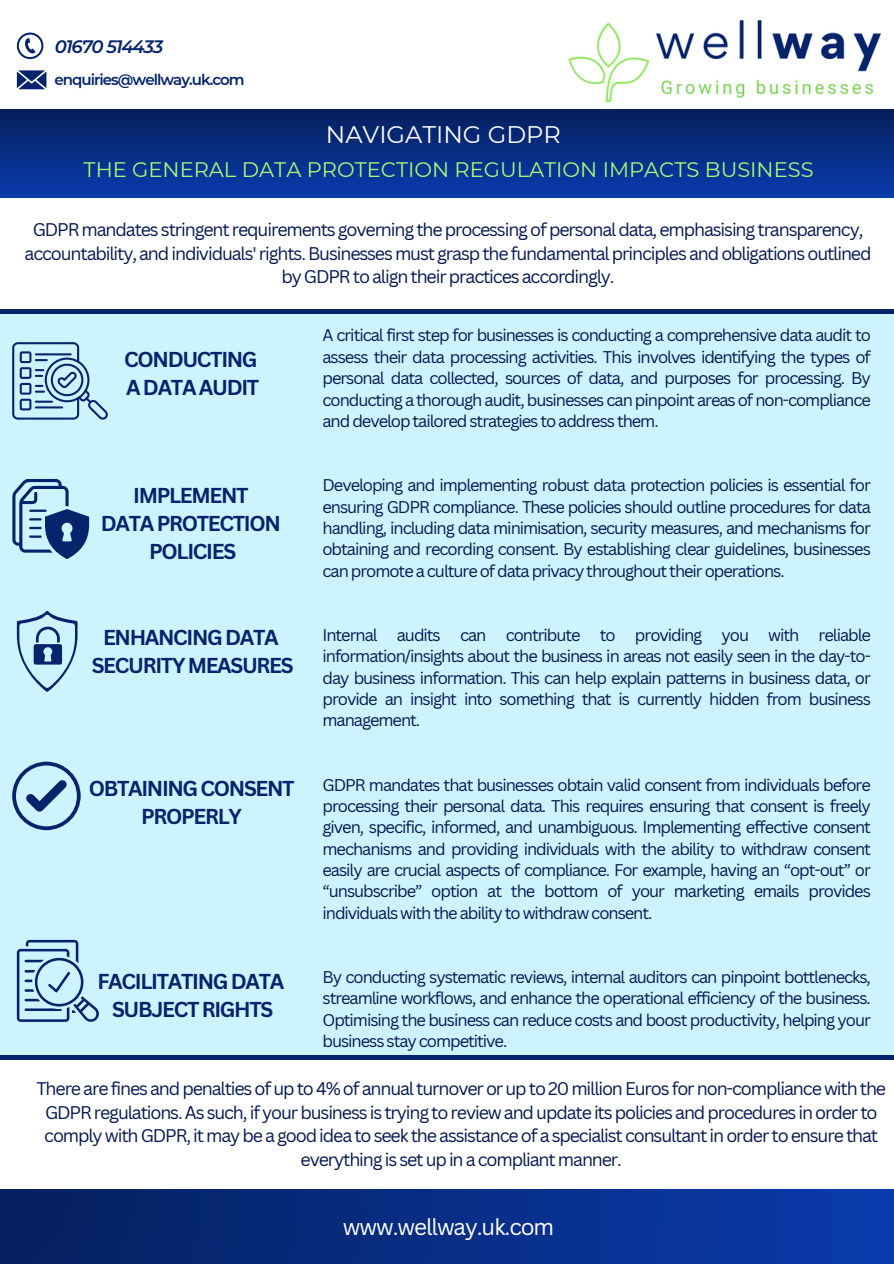
<style>
.page{position:relative;width:894px;height:1264px;background:#fff}
.page>*{position:absolute;margin:0;border:0;box-sizing:border-box;transform-origin:0 0}
.t1{font:24px "Montserrat";color:#fff}
.t2{font:22.5px "Canva Sans";letter-spacing:-.05em;color:#fff}
.t3{font:700 21px/28.2px "Canva Sans";letter-spacing:-.065em;color:#05246b;text-align:center}
.t4{font:21px "Montserrat";color:#aaf87a}
.t5{font:italic 600 18px "Montserrat";letter-spacing:-.065em;color:#05246b}
.t6{font:17.85px/23.7px "Canva Sans";letter-spacing:-.065em;color:#061950;text-align:center}
.t7{font:16.5px/21.3px "Canva Sans";letter-spacing:-.065em;color:#061950;text-align:justify}
.t8{font:600 15px "Montserrat";letter-spacing:-.065em;color:#05246b}
</style>
<div class="page">
<div style="left:0;top:109px;width:893px;height:89px;background:linear-gradient(to bottom,#051f5c,#0a3aad)"></div>
<div style="left:0;top:1189px;width:893px;height:74px;background:linear-gradient(to right,#05205e,#0a3bad)"></div>
<div style="left:0;top:314px;width:893px;height:746px;background:#cdf3ff"></div>
<div style="left:0;top:309px;width:893px;height:5px;background:#05246b"></div>
<hr style="left:0;top:1055px;width:893px;height:4px;background:#05246b">
<svg style="left:17px;top:611px;width:60px;height:81px;background:#9ec2dc"></svg>
<svg style="left:12px;top:761px;width:69px;height:69px;background:#99bed9"></svg>
<svg style="left:12px;top:327px;width:179px;height:92px;background:#b7dcef"></svg>
<svg style="left:12px;top:479px;width:77px;height:80px;background:#7da0c4"></svg>
<svg style="left:17px;top:939px;width:82px;height:82px;background:#a0c4dd"></svg>
<svg style="left:17px;top:33px;width:26px;height:26px"></svg>
<svg style="left:17px;top:70px;width:29px;height:19px"></svg>
<img style="left:568px;top:20px;width:313px;height:83px">
<h3 class="t5" style="left:55px;top:36px;width:110px">01670 514433</h3>
<p class="t8" style="left:54px;top:71px;width:192px">enquiries@wellway.uk.com</p>
<h6 class="t1" style="left:326px;top:120px;width:236px">NAVIGATING GDPR</h6>
<p class="t4" style="left:84px;top:157px;width:731px">THE GENERAL DATA PROTECTION REGULATION IMPACTS BUSINESS</p>
<h1 class="t6" style="left:25px;top:217px;width:848px">GDPR mandates stringent requirements governing the processing of personal data, emphasising transparency, accountability, and individuals' rights. Businesses must grasp the fundamental principles and obligations outlined by GDPR to align their practices accordingly.</h1>
<p class="t3" style="left:124px;top:344px;width:137px;text-align:left">CONDUCTING<br>A DATA AUDIT</p>
<h3 class="t3" style="left:101px;top:480px;width:181px">IMPLEMENT<br>DATA PROTECTION<br>POLICIES</h3>
<p class="t3" style="left:92px;top:622px;width:203px">ENHANCING DATA<br>SECURITY MEASURES</p>
<p class="t3" style="left:89px;top:773px;width:207px">OBTAINING CONSENT<br>PROPERLY</p>
<p class="t3" style="left:97px;top:966px;width:188px">FACILITATING DATA<br>SUBJECT RIGHTS</p>
<p class="t7" style="left:322px;top:324px;width:549px">A critical first step for businesses is conducting a comprehensive data audit to assess their data processing activities. This involves identifying the types of personal data collected, sources of data, and purposes for processing. By conducting a thorough audit, businesses can pinpoint areas of non-compliance and develop tailored strategies to address them.</p>
<h5 class="t7" style="left:322px;top:474px;width:549px">Developing and implementing robust data protection policies is essential for ensuring GDPR compliance. These policies should outline procedures for data handling, including data minimisation, security measures, and mechanisms for obtaining and recording consent. By establishing clear guidelines, businesses can promote a culture of data privacy throughout their operations.</h5>
<p class="t7" style="left:322px;top:623px;width:550px">Internal audits can contribute to providing you with reliable information/insights about the business in areas not easily seen in the day-to&shy;day business information. This can help explain patterns in business data, or provide an insight into something that is currently hidden from business management.</p>
<p class="t7" style="left:322px;top:773px;width:549px">GDPR mandates that businesses obtain valid consent from individuals before processing their personal data. This requires ensuring that consent is freely given, specific, informed, and unambiguous. Implementing effective consent mechanisms and providing individuals with the ability to withdraw consent easily are crucial aspects of compliance. For example, having an “opt-out” or “unsubscribe” option at the bottom of your marketing emails provides individuals with the ability to withdraw consent.</p>
<p class="t7" style="left:322px;top:965px;width:549px">By conducting systematic reviews, internal auditors can pinpoint bottlenecks, streamline workflows, and enhance the operational efficiency of the business.<br>Optimising the business can reduce costs and boost productivity, helping your business stay competitive.</p>
<p class="t6" style="left:36px;top:1076px;width:851px">There are fines and penalties of up to 4% of annual turnover or up to 20 million Euros for non-compliance with the GDPR regulations. As such, if your business is trying to review and update its policies and procedures in order to comply with GDPR, it may be a good idea to seek the assistance of a specialist consultant in order to ensure that everything is set up in a compliant manner.</p>
<h4 class="t2" style="left:343px;top:1210px;width:213px">www.wellway.uk.com</h4>
</div>
